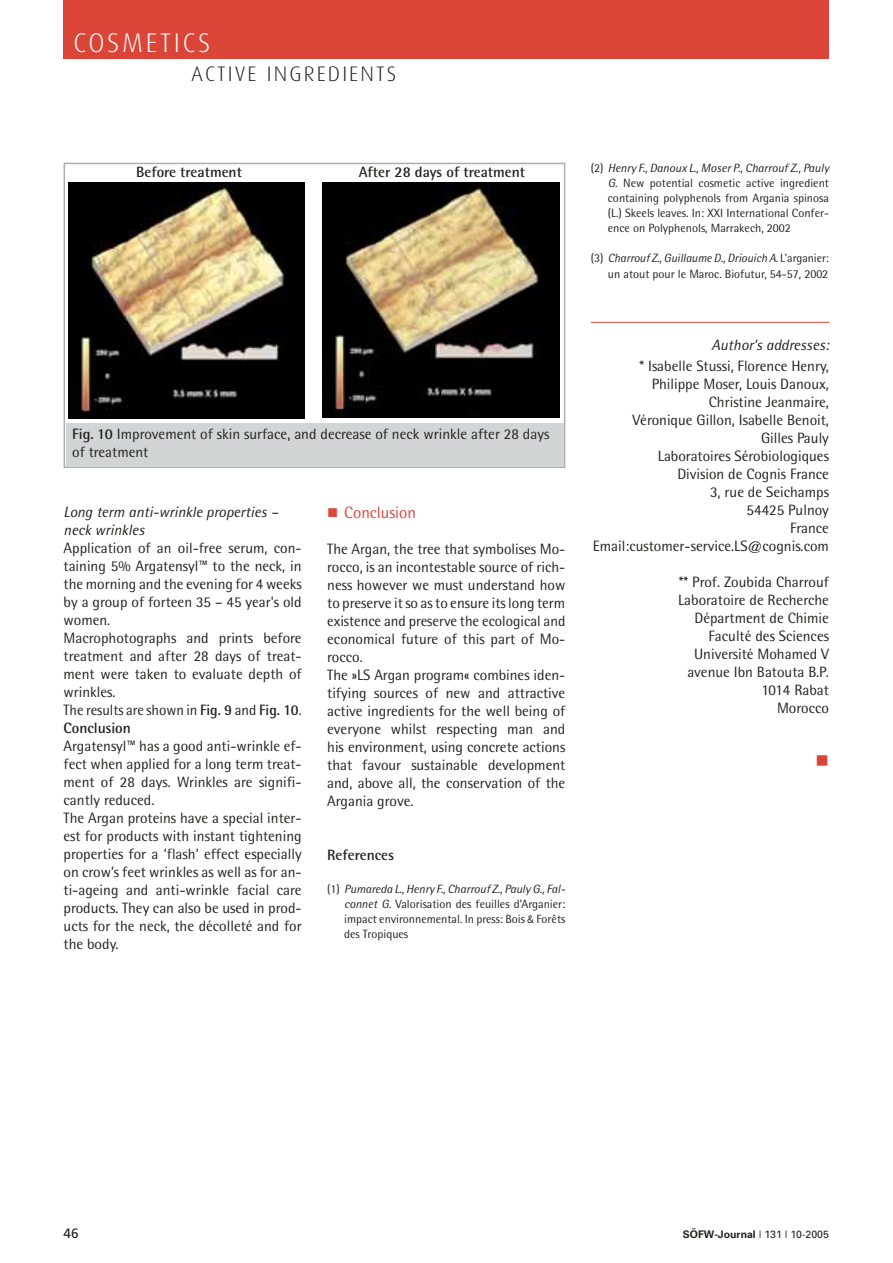
<style>
.page{position:relative;width:893px;height:1263px;background:#fff}
.page>*{position:absolute;margin:0;border:0;box-sizing:border-box;transform-origin:0 0}
.t1{font:300 27px "Dax";letter-spacing:.1em;color:#fff}
.t2{font:300 21px "Dax";letter-spacing:.1em;color:#20231e}
.t3{font:16.5px "Rotis Semi Sans";color:#db4537}
.t4{font:15px/18px "Rotis Semi Sans";color:#20231e}
.t5{font:italic 15px/18px "Rotis Semi Sans";color:#20231e}
.t6{font:700 15px "Rotis Semi Sans";color:#20231e}
.t7{font:13.5px "Frutiger";color:#20231e}
.t8{font:12px/15px "Rotis Semi Sans";color:#20231e}
.t9{font:700 10.5px "Univers";color:#20231e}
.s1{font-weight:700}
.s2{font-style:italic}
.s3{font-family:"Trade Gothic";font-size:10.5px}
.s4{font-weight:400}
</style>
<div class="page">
<div style="left:64px;top:0;width:765px;height:59px;background:#db4537"></div>
<hr style="left:591px;top:322px;width:238px;height:1px;background:#db4537">
<div style="left:64px;top:163px;width:501px;height:305px;border:2px solid #a9afb0"></div>
<div style="left:66px;top:423px;width:497px;height:42px;background:#d1d5d6"></div>
<img style="left:68px;top:182px;width:237px;height:236px">
<img style="left:322px;top:182px;width:238px;height:236px">
<h1 class="t1" style="left:74px;top:29px;width:139px">COSMETICS</h1>
<h2 class="t2" style="left:191px;top:64px;width:207px">ACTIVE INGREDIENTS</h2>
<p class="t6" style="left:136px;top:167px;width:107px">Before treatment</p>
<p class="t6" style="left:359px;top:167px;width:168px">After 28 days of treatment</p>
<p class="t4" style="left:72px;top:426px;width:479px"><span class="s1">Fig. 10</span> Improvement of skin surface, and decrease of neck wrinkle after 28 days of treatment</p>
<p class="t5" style="left:64px;top:504px;width:216px">Long term anti-wrinkle properties – neck wrinkles</p>
<p class="t4" style="left:64px;top:540px;width:240px">Application of an oil-free serum, con&shy;taining 5% Argatensyl™ to the neck, in the morning and the evening for 4 weeks by a group of forteen 35 – 45 year's old women.<br>Macrophotographs and prints before treatment and after 28 days of treat&shy;ment were taken to evaluate depth of wrinkles.<br>The results are shown in <span class="s1">Fig. 9</span> and <span class="s1">Fig. 10</span>.<br><span class="s1">Conclusion</span></p>
<p class="t4" style="left:64px;top:738px;width:240px">Argatensyl™ has a good anti-wrinkle ef&shy;fect when applied for a long term treat&shy;ment of 28 days. Wrinkles are signifi&shy;cantly reduced.<br>The Argan proteins have a special inter&shy;est for products with instant tightening properties for a ‘flash’ effect especially on crow’s feet wrinkles as well as for an&shy;ti-ageing and anti-wrinkle facial care products. They can also be used in prod&shy;ucts for the neck, the décolleté and for the body.</p>
<p class="t3" style="left:344px;top:506px;width:73px">Conclusion</p>
<p class="t4" style="left:327px;top:541px;width:240px">The Argan, the tree that symbolises Mo&shy;rocco, is an incontestable source of rich&shy;ness however we must understand how to preserve it so as to ensure its long term existence and preserve the ecological and economical future of this part of Mo&shy;rocco.<br>The »LS Argan program« combines iden&shy;tifying sources of new and attractive active ingredients for the well being of everyone whilst respecting man and his environment, using concrete actions that favour sustainable development and, above all, the conservation of the Argania grove.</p>
<p class="t6" style="left:327px;top:849px;width:68px">References</p>
<p class="t8" style="left:344px;top:882px;width:223px;text-indent:-17px">(1) <span class="s2">Pumareda L., Henry F., Charrouf Z., Pauly G., Fal&shy;connet G.</span> Valorisation des feuilles d’Arganier: impact environnemental. In press: Bois <span class="s3">&amp;</span> Forêts des Tropiques</p>
<p class="t8" style="left:608px;top:162px;width:223px;text-align:justify;text-indent:-17px">(2) <span class="s2">Henry F., Danoux L., Moser P., Charrouf Z., Pauly G.</span> New potential cosmetic active ingredient containing polyphenols from Argania spinosa (L.) Skeels leaves. In: XXI International Confer&shy;ence on Polyphenols, Marrakech, 2002</p>
<p class="t8" style="left:591px;top:252px;width:240px;text-align:right">(3) <span class="s2">Charrouf Z., Guillaume D., Driouich A.</span> L'arganier: un atout pour le Maroc. Biofutur, 54-57, 2002</p>
<p class="t5" style="left:711px;top:337px;width:119px">Author’s addresses:</p>
<p class="t4" style="left:593px;top:358px;width:238px;text-align:right">* Isabelle Stussi, Florence Henry,<br>Philippe Moser, Louis Danoux,<br>Christine Jeanmaire,<br>Véronique Gillon, Isabelle Benoit,<br>Gilles Pauly<br>Laboratoires Sérobiologiques<br>Division de Cognis France<br>3, rue de Seichamps<br>54425 Pulnoy<br>France<br>Email:customer-service.LS@cognis.com</p>
<p class="t4" style="left:678px;top:574px;width:152px;text-align:right">** Prof. Zoubida Charrouf<br>Laboratoire de Recherche<br>Départment de Chimie<br>Faculté des Sciences<br>Université Mohamed V avenue Ibn Batouta B.P.<br>1014 Rabat<br>Morocco</p>
<p class="t7" style="left:64px;top:1228px;width:17px">46</p>
<p class="t9" style="left:683px;top:1230px;width:148px">SÖFW-Journal <span class="s4">| 131 | 10-2005</span></p>
</div>
